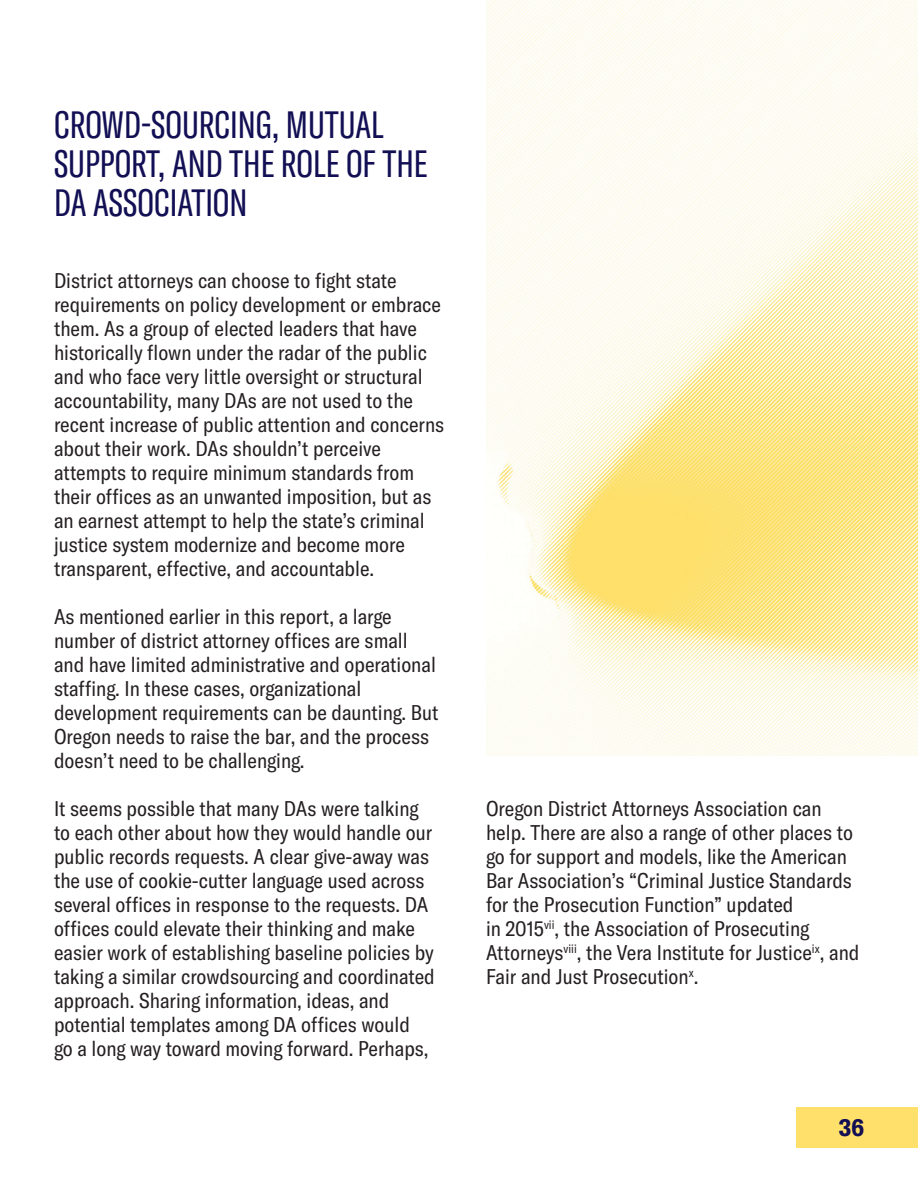
<style>
.page{position:relative;width:918px;height:1188px;background:#fff}
.page>*{position:absolute;margin:0;border:0;box-sizing:border-box;transform-origin:0 0}
.t1{font:extra-condensed 37.5px/39px "GT America";color:#120f54}
.t2{font:700 condensed 24px "GT America";color:#120f54}
.t3{font:condensed 21px/24px "GT America";color:#241f21}
</style>
<div class="page">
<div style="left:796px;top:1107px;width:122px;height:41px;background:#ffe06b"></div>
<img style="left:486px;top:0;width:432px;height:756px">
<p class="t1" style="left:54px;top:106px;width:375px">CROWD-SOURCING, MUTUAL<br>SUPPORT, AND THE ROLE OF THE<br>DA ASSOCIATION</p>
<p class="t3" style="left:54px;top:269px;width:392px">District attorneys can choose to fight state requirements on policy development or embrace them. As a group of elected leaders that have historically flown under the radar of the public and who face very little oversight or structural accountability, many DAs are not used to the recent increase of public attention and concerns about their work. DAs shouldn’t perceive attempts to require minimum standards from their offices as an unwanted imposition, but as an earnest attempt to help the state’s criminal justice system modernize and become more transparent, effective, and accountable.</p>
<p class="t3" style="left:54px;top:605px;width:386px">As mentioned earlier in this report, a large number of district attorney offices are small and have limited administrative and operational staffing. In these cases, organizational development requirements can be daunting. But Oregon needs to raise the bar, and the process doesn’t need to be challenging.</p>
<p class="t3" style="left:54px;top:797px;width:382px">It seems possible that many DAs were talking to each other about how they would handle our public records requests. A clear give-away was the use of cookie-cutter language used across several offices in response to the requests. DA offices could elevate their thinking and make easier work of establishing baseline policies by taking a similar crowdsourcing and coordinated approach. Sharing information, ideas, and potential templates among DA offices would<br>go a long way toward moving forward. Perhaps,</p>
<p class="t3" style="left:486px;top:797px;width:375px">Oregon District Attorneys Association can help. There are also a range of other places to go for support and models, like the American Bar Association’s “Criminal Justice Standards for the Prosecution Function” updated<br>in 2015<sup>vii</sup>, the Association of Prosecuting Attorneys<sup>viii</sup>, the Vera Institute for Justice<sup>ix</sup>, and Fair and Just Prosecution<sup>x</sup>.</p>
<p class="t2" style="left:839px;top:1112px;width:27px">36</p>
</div>
